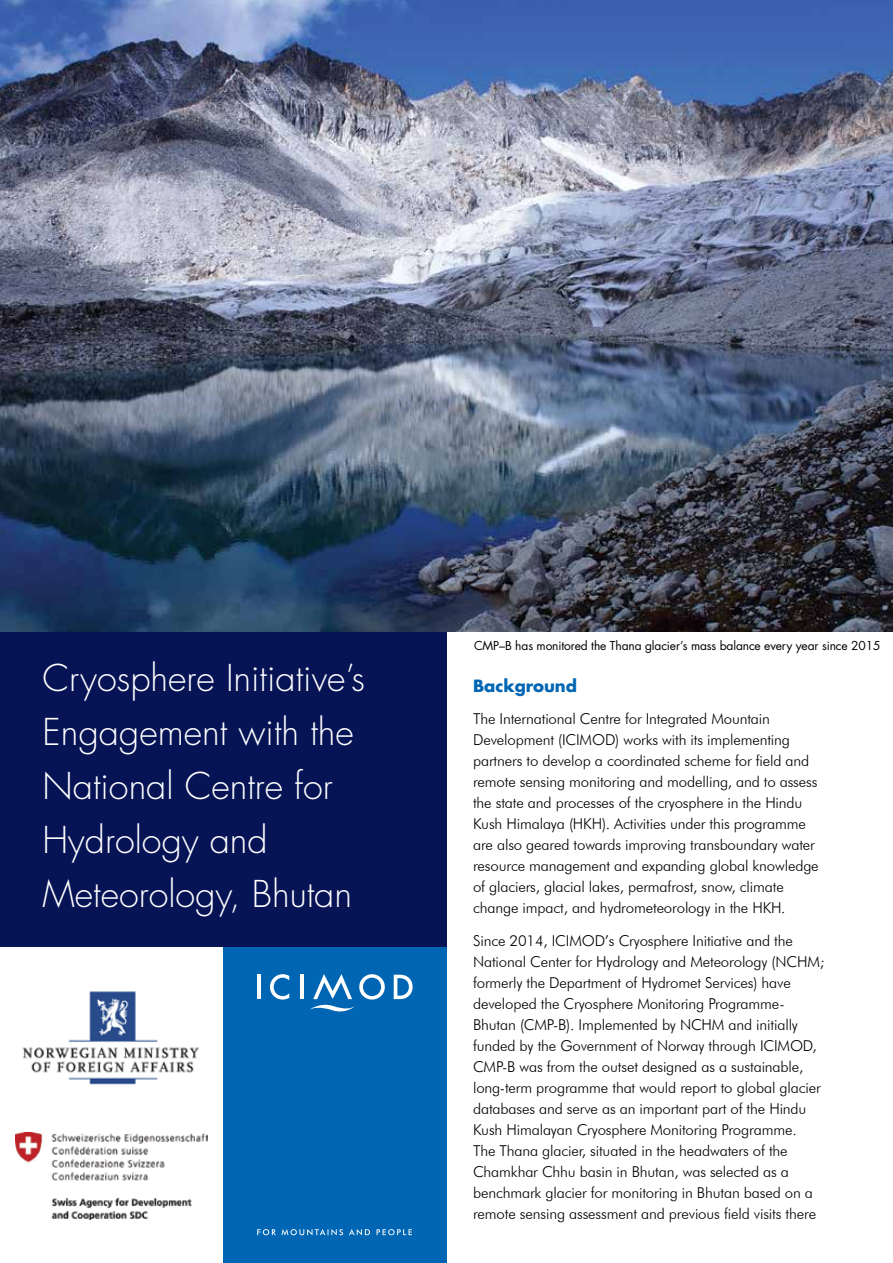
<style>
.page{position:relative;width:893px;height:1263px;background:#fff}
.page>*{position:absolute;margin:0;border:0;box-sizing:border-box;transform-origin:0 0}
.t1{font:300 36px/54px "Futura Std";color:#fff}
.t2{font:700 16.5px "Futura Std";color:#0066b3}
.t3{font:300 15px/21px "Futura BT";letter-spacing:-.01em;color:#000}
.t4{font:12px "Futura Std";letter-spacing:-.01em;color:#000}
</style>
<div class="page">
<div style="left:0;top:631px;width:446px;height:316px;background:#061456"></div>
<div style="left:223px;top:947px;width:223px;height:316px;background:#0066b3"></div>
<svg style="left:257px;top:1229px;width:155px;height:6px"></svg>
<hr style="left:257px;top:975px;width:4px;height:24px;background:#fff">
<svg style="left:270px;top:974px;width:19px;height:25px"></svg>
<hr style="left:300px;top:975px;width:3px;height:24px;background:#fff">
<svg style="left:394px;top:975px;width:19px;height:24px"></svg>
<svg style="left:309px;top:974px;width:76px;height:38px"></svg>
<img style="left:0;top:0;width:893px;height:631px">
<img style="left:22px;top:991px;width:177px;height:94px">
<img style="left:16px;top:1133px;width:191px;height:86px">
<h1 class="t1" style="left:43px;top:652px;width:324px">Cryosphere Initiative’s<br>Engagement with the<br>National Centre for<br>Hydrology and<br>Meteorology, Bhutan</h1>
<p class="t4" style="left:474px;top:638px;width:408px">CMP–B has monitored the Thana glacier’s mass balance every year since 2015</p>
<p class="t2" style="left:473px;top:675px;width:106px">Background</p>
<p class="t3" style="left:473px;top:708px;width:347px">The International Centre for Integrated Mountain Development (ICIMOD) works with its implementing partners to develop a coordinated scheme for field and remote sensing monitoring and modelling, and to assess the state and processes of the cryosphere in the Hindu Kush Himalaya (HKH). Activities under this programme are also geared towards improving transboundary water resource management and expanding global knowledge of glaciers, glacial lakes, permafrost, snow, climate change impact, and hydrometeorology in the HKH.</p>
<p class="t3" style="left:473px;top:930px;width:353px">Since 2014, ICIMOD’s Cryosphere Initiative and the National Center for Hydrology and Meteorology (NCHM; formerly the Department of Hydromet Services) have developed the Cryosphere Monitoring Programme-Bhutan (CMP-B). Implemented by NCHM and initially funded by the Government of Norway through ICIMOD, CMP-B was from the outset designed as a sustainable, long-term programme that would report to global glacier databases and serve as an important part of the Hindu Kush Himalayan Cryosphere Monitoring Programme.<br>The Thana glacier, situated in the headwaters of the Chamkhar Chhu basin in Bhutan, was selected as a benchmark glacier for monitoring in Bhutan based on a remote sensing assessment and previous field visits there</p>
</div>
